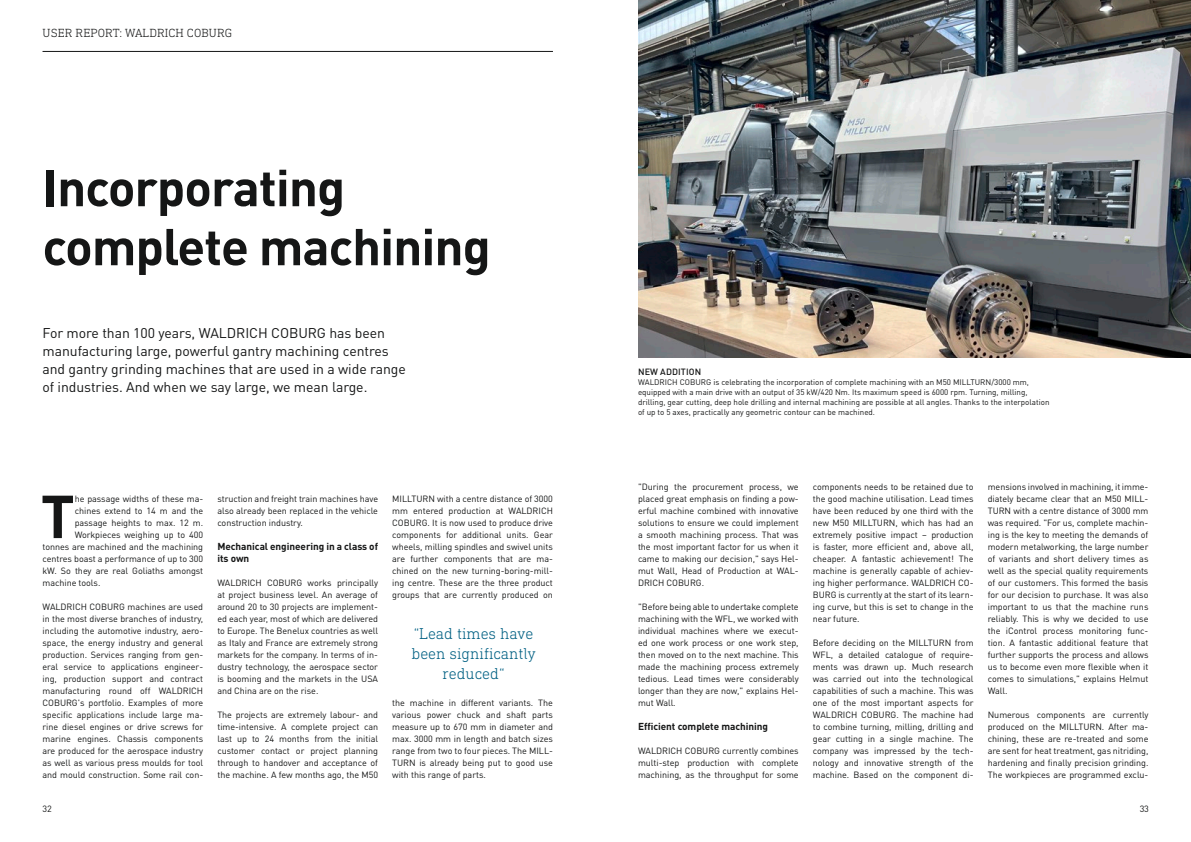
<style>
.page{position:relative;width:1191px;height:842px;background:#fff}
.page>*{position:absolute;margin:0;border:0;box-sizing:border-box;transform-origin:0 0}
.t1{font:700 59.6px "DIN Pro";color:#151616}
.t2{font:700 51px/59px "DIN Pro";letter-spacing:-.02em;color:#151616}
.t3{font:300 16px/20px "DIN Next Slab Pro";color:#006083;text-align:center}
.t4{font:14px/18px "DIN Pro";letter-spacing:-.005em;color:#151616}
.t5{font:300 12px "DIN Next Slab Pro";letter-spacing:.01em;color:#151616}
.t6{font:700 10px/12px "DIN Pro";letter-spacing:-.005em;color:#151616}
.t7{font:9px/12px "DIN Pro";letter-spacing:-.005em;color:#151616;text-align:justify}
.t8{font:500 9px "DIN Pro";letter-spacing:.01em;color:#151616}
.t9{font:8px/10px "DIN Pro";color:#151616}
</style>
<div class="page">
<hr style="left:43px;top:51px;width:510px;height:1px;background:#151616">
<img style="left:638px;top:0;width:553px;height:358px">
<h3 class="t5" style="left:43px;top:26px;width:191px">USER REPORT: WALDRICH COBURG</h3>
<h2 class="t2" style="left:43px;top:156px;width:450px">Incorporating complete machining</h2>
<h3 class="t4" style="left:43px;top:323px;width:365px">For more than 100 years, WALDRICH COBURG has been manufacturing large, powerful gantry machining centres and gantry grinding machines that are used in a wide range of industries. And when we say large, we mean large.</h3>
<h1 class="t1" style="left:41px;top:476px;width:36px">T</h1>
<p class="t7" style="left:75px;top:492px;width:130px">he passage widths of these ma-</p>
<p class="t7" style="left:75px;top:504px;width:130px">chines extend to 14 m and the</p>
<p class="t7" style="left:75px;top:516px;width:130px">passage heights to max. 12 m.</p>
<p class="t7" style="left:75px;top:528px;width:130px">Workpieces weighing up to 400</p>
<p class="t7" style="left:43px;top:540px;width:162px">tonnes are machined and the machining</p>
<p class="t7" style="left:43px;top:552px;width:162px">centres boast a performance of up to 300</p>
<p class="t7" style="left:43px;top:564px;width:162px">kW. So they are real Goliaths amongst</p>
<p class="t7" style="left:43px;top:576px;width:59px">machine tools.</p>
<p class="t7" style="left:43px;top:600px;width:162px">WALDRICH COBURG machines are used in the most diverse branches of industry, including the automotive industry, aero&shy;space, the energy industry and general production. Services ranging from gen&shy;eral service to applications engineer&shy;ing, production support and contract manufacturing round off WALDRICH COBURG's portfolio. Examples of more specific applications include large ma&shy;rine diesel engines or drive screws for marine engines. Chassis components are produced for the aerospace industry as well as various press moulds for tool and mould construction. Some rail con-</p>
<p class="t7" style="left:217px;top:492px;width:162px">struction and freight train machines have also already been replaced in the vehicle construction industry.</p>
<p class="t6" style="left:217px;top:540px;width:162px">Mechanical engineering in a class of its own</p>
<p class="t7" style="left:217px;top:576px;width:162px">WALDRICH COBURG works principally at project business level. An average of around 20 to 30 projects are implement&shy;ed each year, most of which are delivered to Europe. The Benelux countries as well as Italy and France are extremely strong markets for the company. In terms of in&shy;dustry technology, the aerospace sector is booming and the markets in the USA and China are on the rise.</p>
<p class="t7" style="left:217px;top:708px;width:162px">The projects are extremely labour- and time-intensive. A complete project can last up to 24 months from the initial customer contact or project planning through to handover and acceptance of the machine. A few months ago, the M50</p>
<p class="t7" style="left:392px;top:492px;width:162px">MILLTURN with a centre distance of 3000 mm entered production at WALDRICH COBURG. It is now used to produce drive components for additional units. Gear wheels, milling spindles and swivel units are further components that are ma&shy;chined on the new turning-boring-mill&shy;ing centre. These are the three product groups that are currently produced on</p>
<h3 class="t3" style="left:411px;top:624px;width:125px">“Lead times have been significantly reduced“</h3>
<p class="t7" style="left:392px;top:696px;width:162px">the machine in different variants. The various power chuck and shaft parts measure up to 670 mm in diameter and max. 3000 mm in length and batch sizes range from two to four pieces. The MILL-TURN is already being put to good use with this range of parts.</p>
<p class="t8" style="left:638px;top:366px;width:65px">NEW ADDITION</p>
<p class="t9" style="left:638px;top:377px;width:413px">WALDRICH COBURG is celebrating the incorporation of complete machining with an M50 MILLTURN/3000 mm, equipped with a main drive with an output of 35 kW/420 Nm. Its maximum speed is 6000 rpm. Turning, milling, drilling, gear cutting, deep hole drilling and internal machining are possible at all angles. Thanks to the interpolation of up to 5 axes, practically any geometric contour can be machined.</p>
<p class="t7" style="left:638px;top:480px;width:162px">"During the procurement process, we placed great emphasis on finding a pow&shy;erful machine combined with innovative solutions to ensure we could implement a smooth machining process. That was the most important factor for us when it came to making our decision," says Hel&shy;mut Wall, Head of Production at WAL-DRICH COBURG.</p>
<p class="t7" style="left:638px;top:600px;width:162px">"Before being able to undertake complete machining with the WFL, we worked with individual machines where we execut&shy;ed one work process or one work step, then moved on to the next machine. This made the machining process extremely tedious. Lead times were considerably longer than they are now," explains Hel&shy;mut Wall.</p>
<p class="t6" style="left:638px;top:720px;width:132px">Efficient complete machining</p>
<p class="t7" style="left:638px;top:744px;width:162px">WALDRICH COBURG currently combines multi-step production with complete machining, as the throughput for some</p>
<p class="t7" style="left:813px;top:480px;width:162px">components needs to be retained due to the good machine utilisation. Lead times have been reduced by one third with the new M50 MILLTURN, which has had an extremely positive impact – production is faster, more efficient and, above all, cheaper. A fantastic achievement! The machine is generally capable of achiev&shy;ing higher performance. WALDRICH CO-BURG is currently at the start of its learn&shy;ing curve, but this is set to change in the near future.</p>
<p class="t7" style="left:813px;top:636px;width:162px">Before deciding on the MILLTURN from WFL, a detailed catalogue of require&shy;ments was drawn up. Much research was carried out into the technological capabilities of such a machine. This was one of the most important aspects for WALDRICH COBURG. The machine had to combine turning, milling, drilling and gear cutting in a single machine. The company was impressed by the tech&shy;nology and innovative strength of the machine. Based on the component di-</p>
<p class="t7" style="left:987px;top:480px;width:162px">mensions involved in machining, it imme&shy;diately became clear that an M50 MILL-TURN with a centre distance of 3000 mm was required. "For us, complete machin&shy;ing is the key to meeting the demands of modern metalworking, the large number of variants and short delivery times as well as the special quality requirements of our customers. This formed the basis for our decision to purchase. It was also important to us that the machine runs reliably. This is why we decided to use the iControl process monitoring func&shy;tion. A fantastic additional feature that further supports the process and allows us to become even more flexible when it comes to simulations," explains Helmut Wall.</p>
<p class="t7" style="left:987px;top:708px;width:162px">Numerous components are currently produced on the MILLTURN. After ma&shy;chining, these are re-treated and some are sent for heat treatment, gas nitriding, hardening and finally precision grinding.<br>The workpieces are programmed exclu-</p>
<p class="t7" style="left:43px;top:802px;width:11px">32</p>
<p class="t7" style="left:1139px;top:802px;width:11px">33</p>
</div>
